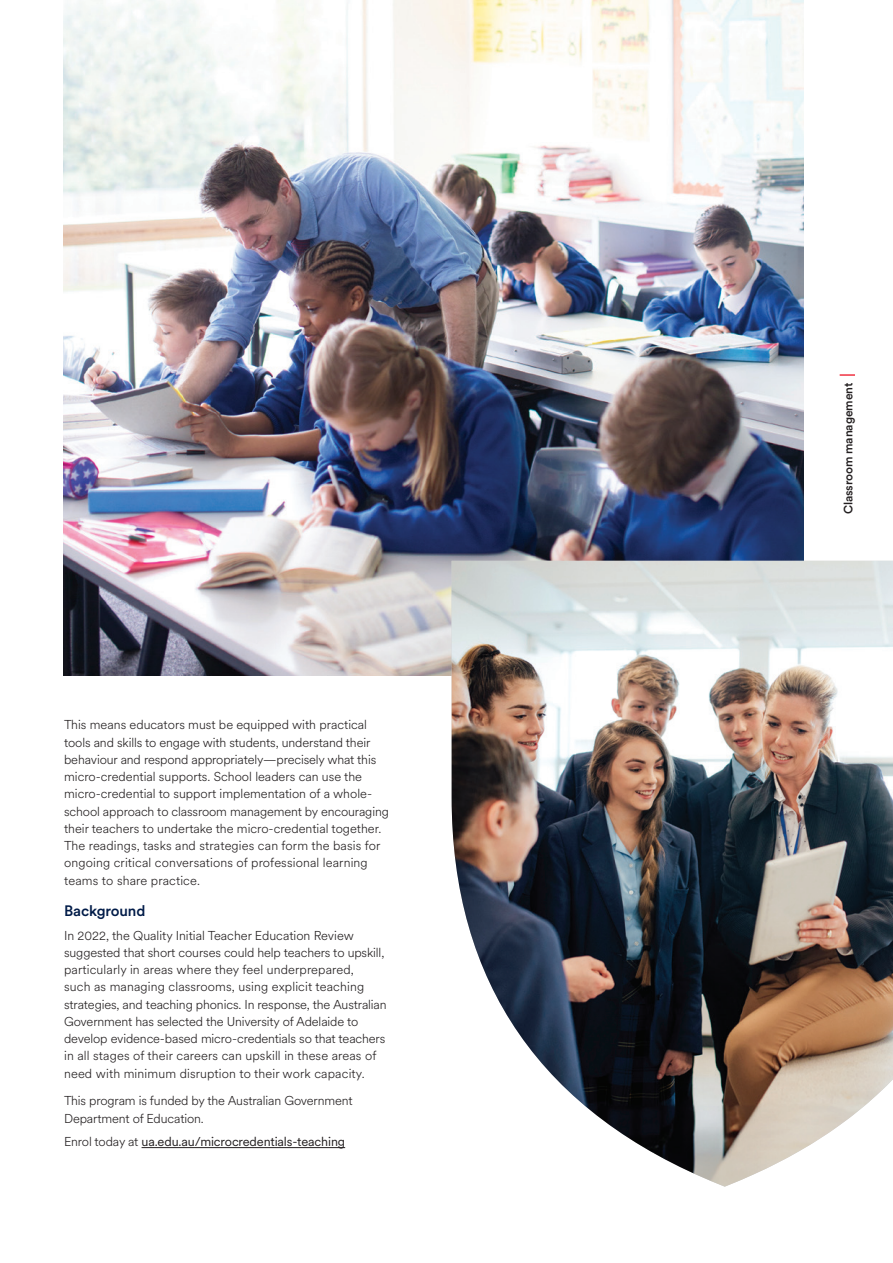
<style>
.page{position:relative;width:893px;height:1263px;background:#fff}
.page>*{position:absolute;margin:0;border:0;box-sizing:border-box;transform-origin:0 0}
.t1{font:500 15px "Circular XX";letter-spacing:-.01em;color:#001b48}
.t2{font:300 12.75px/17.2px "Circular XX";color:#231f20}
.t3{font:12.75px "Circular XX";letter-spacing:-.01em;color:#231f20}
.t4{font:500 12px "Circular XX";letter-spacing:-.01em;color:#231f20}
.s1{font-weight:300}
</style>
<div class="page">
<hr style="left:142px;top:1147px;width:203px;height:1px;background:#231f20">
<img style="left:64px;top:0;width:740px;height:675px">
<img style="left:452px;top:561px;width:441px;height:626px">
<svg style="left:840px;top:374px;width:15px;height:2px"></svg>
<p class="t2" style="left:64px;top:716px;width:326px">This means educators must be equipped with practical tools and skills to engage with students, understand their behaviour and respond appropriately—precisely what this micro-credential supports. School leaders can use the micro-credential to support implementation of a whole&shy;school approach to classroom management by encouraging their teachers to undertake the micro-credential together.<br>The readings, tasks and strategies can form the basis for ongoing critical conversations of professional learning teams to share practice.</p>
<p class="t1" style="left:64px;top:900px;width:83px">Background</p>
<p class="t2" style="left:64px;top:926px;width:324px">In 2022, the Quality Initial Teacher Education Review suggested that short courses could help teachers to upskill, particularly in areas where they feel underprepared,<br>such as managing classrooms, using explicit teaching strategies, and teaching phonics. In response, the Australian Government has selected the University of Adelaide to develop evidence-based micro-credentials so that teachers in all stages of their careers can upskill in these areas of need with minimum disruption to their work capacity.</p>
<p class="t2" style="left:64px;top:1092px;width:290px">This program is funded by the Australian Government<br>Department of Education.</p>
<p class="t3" style="left:64px;top:1133px;width:283px"><span class="s1">Enrol today at</span> ua.edu.au/microcredentials-teaching</p>
<p class="t4" style="left:840px;top:514px;width:133px;rotate:-90deg">Classroom management</p>
</div>
